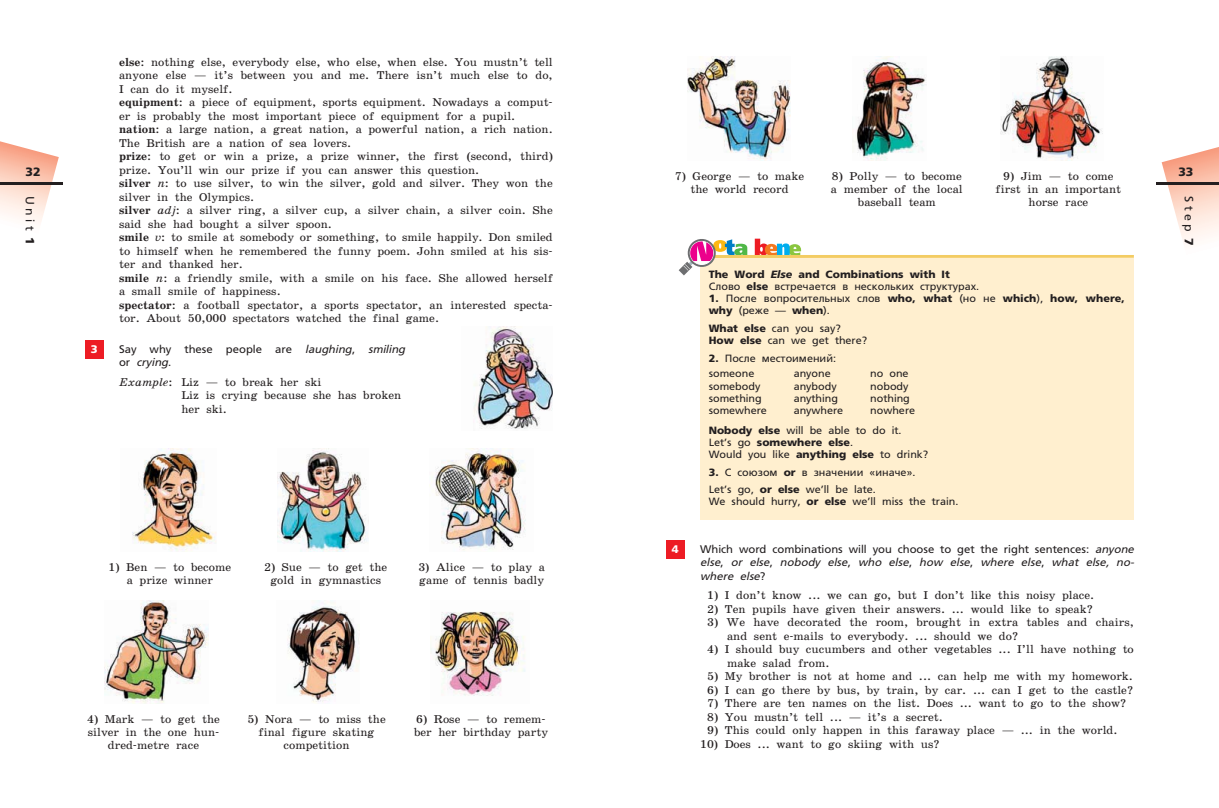
<style>
.page{position:relative;width:1219px;height:808px;background:#fff}
.page>*{position:absolute;margin:0;border:0;box-sizing:border-box;transform-origin:0 0}
.t1{font:12px "Free Set San Pin";letter-spacing:.3em;color:#231f20}
.t2{font:12px "Free Set Bold San Pin";color:#231f20}
.t3{font:11.5px/13.5px "School Book San Pin";color:#231f20;text-align:center}
.t4{font:italic 11px/13.5px "Free Set San Pin";color:#231f20;text-align:justify}
.t5{font:11px/13.5px "Free Set San Pin";color:#231f20}
.t6{font:11px "Free Set Bold San Pin";color:#fff}
.t7{font:10.5px/12px "Free Set San Pin";color:#231f20}
.t8{font:10.5px "Free Set Bold San Pin";color:#231f20}
.s1{font-family:"Free Set Bold San Pin"}
.s2{font-weight:700}
.s3{font-style:italic}
.s4{font-family:"Free Set San Pin"}
.s5{font-style:normal}
</style>
<div class="page">
<svg style="left:0;top:141px;width:59px;height:82px"></svg>
<hr style="left:0;top:182px;width:62px;height:2px;background:#231f20">
<div style="left:85px;top:340px;width:18px;height:19px;background:#ed1c24"></div>
<img style="left:473px;top:326px;width:80px;height:103px">
<img style="left:132px;top:448px;width:84px;height:104px">
<img style="left:277px;top:448px;width:91px;height:104px">
<img style="left:435px;top:448px;width:91px;height:103px">
<img style="left:430px;top:611px;width:96px;height:85px">
<img style="left:105px;top:600px;width:104px;height:104px">
<img style="left:287px;top:600px;width:73px;height:103px">
<svg style="left:1162px;top:147px;width:57px;height:95px"></svg>
<hr style="left:1157px;top:182px;width:62px;height:2px;background:#231f20">
<div style="left:700px;top:257px;width:434px;height:262px;background:#ffefcf"></div>
<div style="left:666px;top:540px;width:19px;height:18px;background:#ed1c24"></div>
<svg style="left:755px;top:239px;width:46px;height:16px"></svg>
<hr style="left:700px;top:255px;width:434px;height:3px;background:#f3cc63">
<svg style="left:679px;top:239px;width:68px;height:36px"></svg>
<img style="left:687px;top:57px;width:104px;height:103px">
<img style="left:853px;top:57px;width:73px;height:103px">
<img style="left:1000px;top:57px;width:103px;height:103px">
<p class="t2" style="left:26px;top:167px;width:17px">32</p>
<p class="t1" style="left:35px;top:196px;width:51px;rotate:90deg">Unit <span class="s1">1</span></p>
<p class="t3" style="left:119px;top:56px;width:435px;text-align:left"><span class="s2">else</span>: nothing else, everybody else, who else, when else. You mustn’t tell anyone else — it’s between you and me. There isn’t much else to do, I can do it myself.<br><span class="s2">equipment</span>: a piece of equipment, sports equipment. Nowadays a comput&shy;er is probably the most important piece of equipment for a pupil. <span class="s2">nation</span>: a large nation, a great nation, a powerful nation, a rich nation.<br>The British are a nation of sea lovers.<br><span class="s2">prize</span>: to get or win a prize, a prize winner, the first (second, third) prize. You’ll win our prize if you can answer this question.<br><span class="s2">silver</span> <span class="s3">n</span>: to use silver, to win the silver, gold and silver. They won the silver in the Olympics.<br><span class="s2">silver</span> <span class="s3">adj</span>: a silver ring, a silver cup, a silver chain, a silver coin. She said she had bought a silver spoon.<br><span class="s2">smile</span> <span class="s3">v</span>: to smile at somebody or something, to smile happily. Don smiled to himself when he remembered the funny poem. John smiled at his sis&shy;ter and thanked her.<br><span class="s2">smile</span> <span class="s3">n</span>: a friendly smile, with a smile on his face. She allowed herself a small smile of happiness.<br><span class="s2">spectator</span>: a football spectator, a sports spectator, an interested specta&shy;tor. About 50,000 spectators watched the final game.</p>
<p class="t6" style="left:91px;top:345px;width:8px">3</p>
<p class="t5" style="left:119px;top:343px;width:288px">Say why these people are <span class="s3">laughing</span>, <span class="s3">smiling </span>or <span class="s3">crying</span>.</p>
<p class="t3" style="left:181px;top:376px;width:221px;text-align:left;text-indent:-62px"><span class="s3">Example</span>: Liz — to break her ski<br>Liz is crying because she has broken her ski.</p>
<p class="t3" style="left:109px;top:561px;width:124px;line-height:13px">1) Ben — to become a prize winner</p>
<p class="t3" style="left:264px;top:561px;width:125px;line-height:13px">2) Sue — to get the gold in gymnastics</p>
<p class="t3" style="left:418px;top:561px;width:128px;line-height:13px;text-align:left">3) Alice — to play a game of tennis badly</p>
<p class="t3" style="left:87px;top:713px;width:134px;line-height:13px">4) Mark — to get the silver in the one hun&shy;dred-metre race</p>
<p class="t3" style="left:247px;top:713px;width:140px;line-height:13px">5) Nora — to miss the final figure skating competition</p>
<p class="t3" style="left:414px;top:713px;width:135px;line-height:13px;text-align:left">6) Rose — to remem&shy;ber her birthday party</p>
<p class="t3" style="left:675px;top:170px;width:131px;line-height:13px">7) George — to make the world record</p>
<p class="t3" style="left:831px;top:170px;width:133px;line-height:13px">8) Polly — to become a member of the local baseball team</p>
<p class="t3" style="left:996px;top:170px;width:127px;line-height:13px">9) Jim — to come first in an important horse race</p>
<p class="t8" style="left:709px;top:270px;width:243px">The Word <span class="s3">Else</span> and Combinations with It</p>
<p class="t7" style="left:709px;top:282px;width:272px">Слово <span class="s1">else</span> встречается в нескольких структурах.</p>
<p class="t7" style="left:709px;top:294px;width:418px"><span class="s1">1.</span> После вопросительных слов <span class="s1">who, what</span> (но не <span class="s1">which</span>), <span class="s1">how, where, why</span> (реже — <span class="s1">when</span>).</p>
<p class="t7" style="left:709px;top:323px;width:160px"><span class="s1">What else</span> can you say?<br><span class="s1">How else</span> can we get there?</p>
<p class="t7" style="left:709px;top:351px;width:129px;line-height:15.9px"><span class="s1">2.</span> После местоимений: someone</p>
<p class="t7" style="left:709px;top:381px;width:60px">somebody something somewhere</p>
<p class="t7" style="left:794px;top:369px;width:51px">anyone anybody anything anywhere</p>
<p class="t7" style="left:870px;top:369px;width:46px">no one nobody nothing nowhere</p>
<p class="t7" style="left:709px;top:425px;width:194px"><span class="s1">Nobody else</span> will be able to do it.</p>
<p class="t8" style="left:709px;top:438px;width:146px"><span class="s4">Let’s go</span> somewhere else<span class="s4">.</span></p>
<p class="t7" style="left:709px;top:449px;width:221px">Would you like <span class="s1">anything else</span> to drink?</p>
<p class="t7" style="left:709px;top:464px;width:208px;line-height:17.7px"><span class="s1">3.</span> С союзом <span class="s1">or</span> в значении «иначе».<br>Let’s go, <span class="s1">or else</span> we’ll be late.</p>
<p class="t7" style="left:709px;top:497px;width:251px">We should hurry, <span class="s1">or else</span> we’ll miss the train.</p>
<p class="t6" style="left:672px;top:545px;width:8px">4</p>
<p class="t4" style="left:700px;top:543px;width:435px"><span class="s5">Which word combinations will you choose to get the right sentences:</span> anyone else<span class="s5">,</span> or else<span class="s5">,</span> nobody else<span class="s5">,</span> who else<span class="s5">,</span> how else<span class="s5">,</span> where else<span class="s5">,</span> what else, no&shy;where else<span class="s5">?</span></p>
<p class="t3" style="left:707px;top:589px;width:389px">1) I don’t know ... we can go, but I don’t like this noisy place.</p>
<p class="t3" style="left:707px;top:603px;width:387px">2) Ten pupils have given their answers. ... would like to speak?</p>
<p class="t3" style="left:727px;top:616px;width:408px;text-align:left;text-indent:-20px">3) We have decorated the room, brought in extra tables and chairs, and sent e-mails to everybody. ... should we do?</p>
<p class="t3" style="left:727px;top:643px;width:408px;text-align:left;text-indent:-20px">4) I should buy cucumbers and other vegetables ... I’ll have nothing to make salad from.</p>
<p class="t3" style="left:707px;top:670px;width:427px">5) My brother is not at home and ... can help me with my homework.</p>
<p class="t3" style="left:707px;top:684px;width:427px">6) I can go there by bus, by train, by car. ... can I get to the castle?</p>
<p class="t3" style="left:707px;top:697px;width:421px">7) There are ten names on the list. Does ... want to go to the show?</p>
<p class="t3" style="left:707px;top:711px;width:237px">8) You mustn’t tell ... — it’s a secret.</p>
<p class="t3" style="left:707px;top:724px;width:412px">9) This could only happen in this faraway place — ... in the world.</p>
<p class="t3" style="left:700px;top:738px;width:241px">10) Does ... want to go skiing with us?</p>
<p class="t2" style="left:1178px;top:167px;width:17px">33</p>
<p class="t1" style="left:1194px;top:196px;width:52px;rotate:90deg">Step <span class="s1">7</span></p>
</div>
